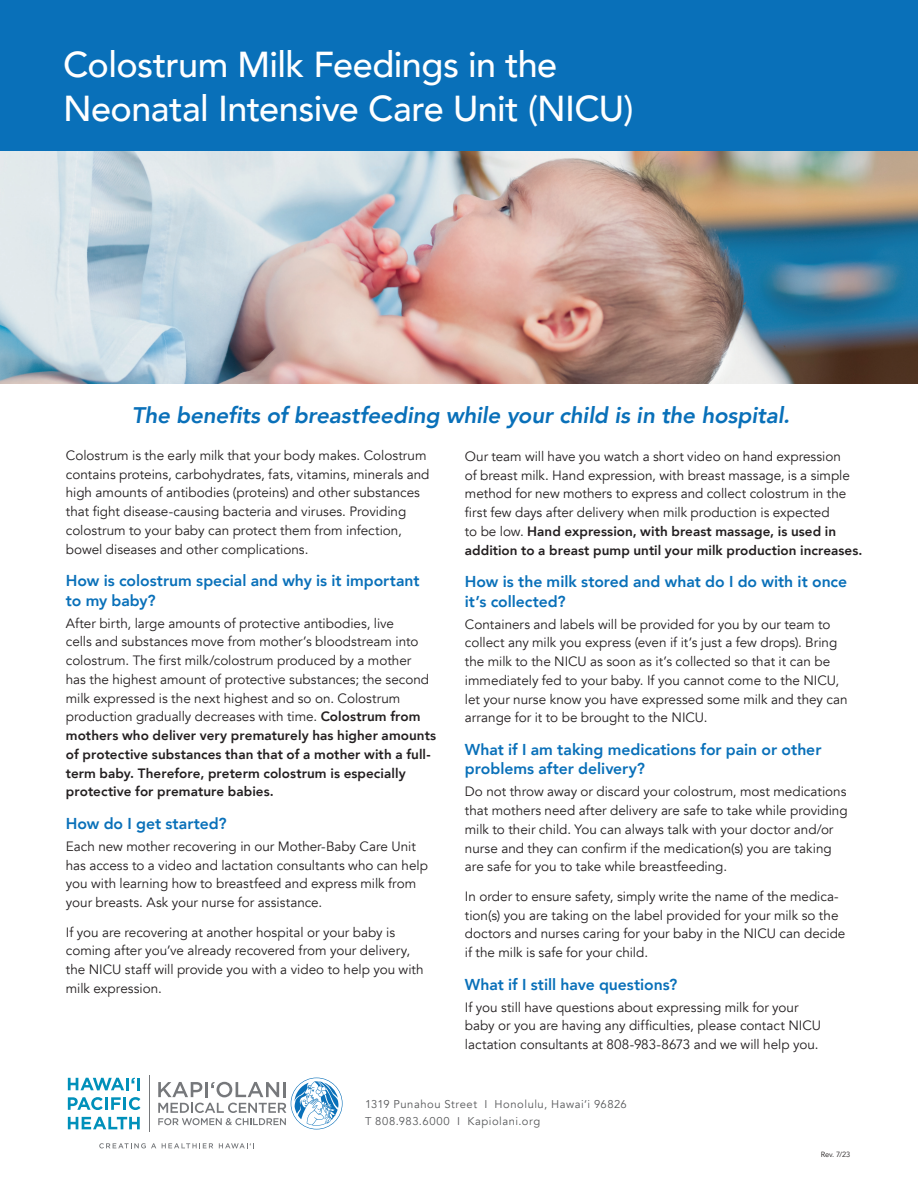
<style>
.page{position:relative;width:918px;height:1188px;background:#fff}
.page>*{position:absolute;margin:0;border:0;box-sizing:border-box;transform-origin:0 0}
.t1{font:500 36px/43.5px "Avenir";letter-spacing:-.015em;color:#fff}
.t2{font:italic 800 22.5px "Avenir";letter-spacing:-.01em;color:#0970b9}
.t3{font:800 15.75px/19.5px "Avenir";color:#0970b9}
.t4{font:13.5px/18.8px "Avenir";color:#231f20}
.t5{font:11.25px/17.2px "Avenir";letter-spacing:.045em;color:#57585a}
.t6{font:7.5px "Avenir";color:#231f20}
.s1{font-weight:800}
</style>
<div class="page">
<img style="left:0;top:151px;width:918px;height:232px">
<div style="left:0;top:0;width:918px;height:151px;background:#0970b9"></div>
<svg style="left:99px;top:1143px;width:57px;height:5px"></svg>
<svg style="left:162px;top:1143px;width:51px;height:5px"></svg>
<svg style="left:219px;top:1143px;width:35px;height:5px"></svg>
<svg style="left:158px;top:1078px;width:184px;height:51px"></svg>
<svg style="left:68px;top:1078px;width:72px;height:12px"></svg>
<svg style="left:68px;top:1097px;width:72px;height:13px"></svg>
<svg style="left:68px;top:1117px;width:72px;height:12px"></svg>
<hr style="left:149px;top:1075px;width:1px;height:57px;background:#76787b">
<h1 class="t1" style="left:63px;top:41px;width:572px">Colostrum Milk Feedings in the<br>Neonatal Intensive Care Unit (NICU)</h1>
<h2 class="t2" style="left:132px;top:401px;width:660px">The benefits of breastfeeding while your child is in the hospital.</h2>
<p class="t4" style="left:66px;top:446px;width:365px">Colostrum is the early milk that your body makes. Colostrum contains proteins, carbohydrates, fats, vitamins, minerals and high amounts of antibodies (proteins) and other substances that fight disease-causing bacteria and viruses. Providing colostrum to your baby can protect them from infection, bowel diseases and other complications.</p>
<p class="t3" style="left:66px;top:571px;width:355px">How is colostrum special and why is it important to my baby?</p>
<p class="t4" style="left:66px;top:614px;width:372px">After birth, large amounts of protective antibodies, live<br>cells and substances move from mother’s bloodstream into colostrum. The first milk/colostrum produced by a mother<br>has the highest amount of protective substances; the second milk expressed is the next highest and so on. Colostrum production gradually decreases with time. <span class="s1">Colostrum from mothers who deliver very prematurely has higher amounts of protective substances than that of a mother with a full&shy;term baby. Therefore, preterm colostrum is especially protective for premature babies.</span></p>
<p class="t3" style="left:66px;top:814px;width:162px">How do I get started?</p>
<p class="t4" style="left:66px;top:837px;width:364px">Each new mother recovering in our Mother-Baby Care Unit has access to a video and lactation consultants who can help you with learning how to breastfeed and express milk from your breasts. Ask your nurse for assistance.</p>
<p class="t4" style="left:66px;top:923px;width:359px">If you are recovering at another hospital or your baby is coming after you’ve already recovered from your delivery, the NICU staff will provide you with a video to help you with milk expression.</p>
<p class="t4" style="left:465px;top:447px;width:399px">Our team will have you watch a short video on hand expression<br>of breast milk. Hand expression, with breast massage, is a simple method for new mothers to express and collect colostrum in the first few days after delivery when milk production is expected<br>to be low. <span class="s1">Hand expression, with breast massage, is used in addition to a breast pump until your milk production increases.</span></p>
<p class="t3" style="left:465px;top:572px;width:384px">How is the milk stored and what do I do with it once it’s collected?</p>
<p class="t4" style="left:465px;top:615px;width:384px">Containers and labels will be provided for you by our team to collect any milk you express (even if it’s just a few drops). Bring the milk to the NICU as soon as it’s collected so that it can be immediately fed to your baby. If you cannot come to the NICU, let your nurse know you have expressed some milk and they can arrange for it to be brought to the NICU.</p>
<p class="t3" style="left:465px;top:740px;width:358px">What if I am taking medications for pain or other problems after delivery?</p>
<p class="t4" style="left:465px;top:783px;width:384px">Do not throw away or discard your colostrum, most medications that mothers need after delivery are safe to take while providing milk to their child. You can always talk with your doctor and/or nurse and they can confirm if the medication(s) you are taking are safe for you to take while breastfeeding.</p>
<p class="t4" style="left:465px;top:887px;width:382px">In order to ensure safety, simply write the name of the medica&shy;tion(s) you are taking on the label provided for your milk so the doctors and nurses caring for your baby in the NICU can decide if the milk is safe for your child.</p>
<p class="t3" style="left:465px;top:974px;width:214px">What if I still have questions?</p>
<p class="t4" style="left:465px;top:998px;width:358px">If you still have questions about expressing milk for your baby or you are having any difficulties, please contact NICU lactation consultants at 808-983-8673 and we will help you.</p>
<p class="t5" style="left:365px;top:1095px;width:263px">1319 Punahou Street I Honolulu, Hawai‘i 96826<br>T 808.983.6000 I Kapiolani.org</p>
<p class="t6" style="left:821px;top:1150px;width:31px">Rev. 7/23</p>
</div>
